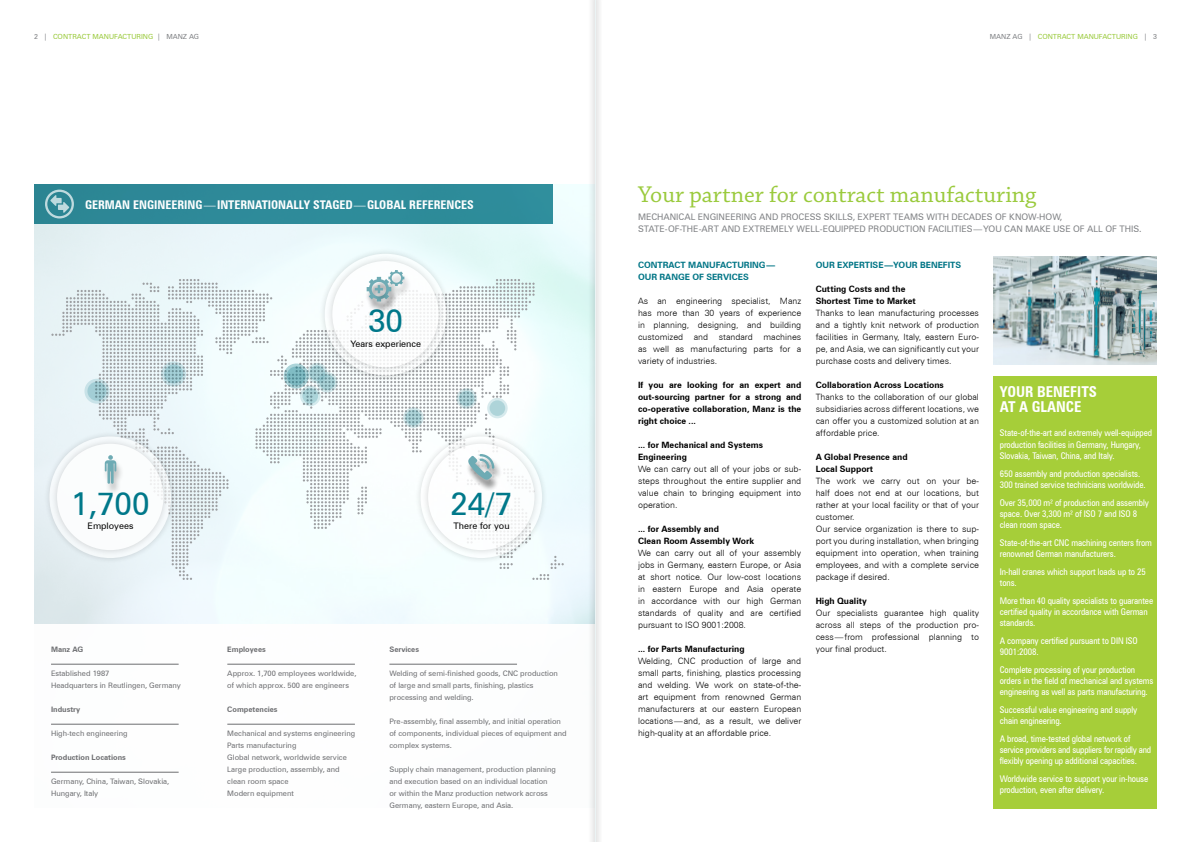
<style>
.page{position:relative;width:1191px;height:842px;background:#fff}
.page>*{position:absolute;margin:0;border:0;box-sizing:border-box;transform-origin:0 0}
.t1{font:31.6px "Zurich BT";color:#00788a}
.t2{font:24px "Chaparral Pro";color:#9aca3c}
.t3{font:700 condensed 15px/15px "Zurich BT";color:#fff}
.t4{font:700 condensed 12px "Zurich BT";color:#fff}
.t5{font:condensed 9.2px/11px "Zurich BT";letter-spacing:-.01em;color:#fff}
.t6{font:9px/12px "Zurich BT";color:#808285}
.t7{font:9px "Zurich BT";color:#000}
.t8{font:300 8.7px/12px "Zurich BT";color:#000;text-align:justify}
.t9{font:700 8.7px/12px "Zurich BT";color:#000}
.t10{font:700 8.7px/12px "Zurich BT";color:#007586}
.t11{font:7.5px/12px "Zurich BT";color:#6d6e71}
.t12{font:700 7.5px "Zurich BT";color:#6d6e71}
.t13{font:7px "Zurich BT";color:#9aca3c}
.s1{color:#808285}
.s2{font-weight:300;font-stretch:normal}
</style>
<div class="page">
<img style="left:34px;top:184px;width:554px;height:440px">
<div style="left:34px;top:184px;width:519px;height:39px;background:#2e8b99"></div>
<div style="left:45px;top:190px;width:29px;height:28px;border:2px solid #fff;border-radius:50%"></div>
<svg style="left:50px;top:195px;width:19px;height:18px"></svg>
<hr style="left:51px;top:664px;width:128px;height:1px;background:#6d6e71">
<hr style="left:51px;top:724px;width:128px;height:1px;background:#6d6e71">
<hr style="left:51px;top:772px;width:128px;height:1px;background:#6d6e71">
<hr style="left:227px;top:664px;width:128px;height:1px;background:#6d6e71">
<hr style="left:227px;top:724px;width:128px;height:1px;background:#6d6e71">
<div style="left:43px;top:430px;width:134px;height:134px;background:#e5eef2"></div>
<div style="left:318px;top:247px;width:135px;height:135px;background:#ecfcfd"></div>
<div style="left:326px;top:254px;width:119px;height:120px;background:#000;opacity:.25"></div>
<div style="left:332px;top:261px;width:107px;height:106px;background:#fff;border-radius:50%"></div>
<svg style="left:51px;top:270px;width:513px;height:310px"></svg>
<svg style="left:284px;top:363px;width:25px;height:25px"></svg>
<svg style="left:287px;top:366px;width:19px;height:20px"></svg>
<svg style="left:307px;top:363px;width:20px;height:20px"></svg>
<svg style="left:317px;top:372px;width:20px;height:21px"></svg>
<svg style="left:403px;top:407px;width:21px;height:21px"></svg>
<svg style="left:300px;top:386px;width:20px;height:20px"></svg>
<svg style="left:456px;top:388px;width:21px;height:21px"></svg>
<div style="left:487px;top:398px;width:20px;height:20px;background:#d7eaed;border-radius:50%"></div>
<svg style="left:309px;top:365px;width:16px;height:16px"></svg>
<svg style="left:319px;top:374px;width:16px;height:16px"></svg>
<svg style="left:405px;top:410px;width:16px;height:15px"></svg>
<svg style="left:302px;top:388px;width:16px;height:16px"></svg>
<svg style="left:459px;top:391px;width:15px;height:15px"></svg>
<svg style="left:489px;top:400px;width:16px;height:16px"></svg>
<svg style="left:161px;top:361px;width:25px;height:25px"></svg>
<svg style="left:164px;top:364px;width:19px;height:19px"></svg>
<svg style="left:84px;top:379px;width:25px;height:25px"></svg>
<svg style="left:87px;top:382px;width:19px;height:19px"></svg>
<hr style="left:389px;top:664px;width:128px;height:1px;background:#6d6e71">
<div style="left:993px;top:376px;width:164px;height:432px;background:#a6ce39"></div>
<img style="left:993px;top:256px;width:164px;height:108px">
<div style="left:588px;top:0;width:14px;height:842px;background:#000;opacity:.75"></div>
<hr style="left:595px;top:0;width:1px;height:842px;background:#ebf3f4">
<p class="t13" style="left:34px;top:32px;width:167px"><span class="s1">2 |</span> CONTRACT MANUFACTURING <span class="s1">| MANZ AG</span></p>
<p class="t13" style="left:990px;top:32px;width:169px"><span class="s1">MANZ AG |</span> CONTRACT MANUFACTURING <span class="s1">| 3</span></p>
<h3 class="t4" style="left:85px;top:197px;width:390px">GERMAN ENGINEERING<span class="s2">—</span>INTERNATIONALLY STAGED<span class="s2">—</span>GLOBAL REFERENCES</h3>
<h1 class="t1" style="left:368px;top:302px;width:36px">30</h1>
<p class="t7" style="left:350px;top:338px;width:72px">Years experience</p>
<h1 class="t1" style="left:71px;top:484px;width:80px">1,700</h1>
<p class="t7" style="left:88px;top:521px;width:47px">Employees</p>
<p class="t12" style="left:51px;top:645px;width:34px">Manz AG</p>
<p class="t11" style="left:51px;top:668px;width:131px">Established 1987<br>Headquarters in Reutlingen, Germany</p>
<p class="t12" style="left:51px;top:705px;width:31px">Industry</p>
<p class="t11" style="left:51px;top:728px;width:78px">High-tech engineering</p>
<p class="t12" style="left:51px;top:753px;width:76px">Production Locations</p>
<p class="t11" style="left:51px;top:776px;width:120px">Germany, China, Taiwan, Slovakia,<br>Hungary, Italy</p>
<h1 class="t1" style="left:450px;top:484px;width:63px">24/7</h1>
<p class="t7" style="left:453px;top:521px;width:58px">There for you</p>
<p class="t12" style="left:227px;top:645px;width:40px">Employees</p>
<p class="t11" style="left:227px;top:668px;width:131px">Approx. 1,700 employees worldwide, of which approx. 500 are engineers</p>
<p class="t12" style="left:227px;top:705px;width:52px">Competencies</p>
<p class="t11" style="left:227px;top:728px;width:129px">Mechanical and systems engineering<br>Parts manufacturing<br>Global network, worldwide service<br>Large production, assembly, and clean room space<br>Modern equipment</p>
<p class="t12" style="left:389px;top:645px;width:31px">Services</p>
<p class="t11" style="left:389px;top:668px;width:170px">Welding of semi-finished goods, CNC production of large and small parts, finishing, plastics processing and welding.</p>
<p class="t11" style="left:389px;top:716px;width:179px">Pre-assembly, final assembly, and initial operation of components, individual pieces of equipment and complex systems.</p>
<p class="t11" style="left:389px;top:764px;width:168px">Supply chain management, production planning and execution based on an individual location or within the Manz production network across Germany, eastern Europe, and Asia.</p>
<h2 class="t2" style="left:638px;top:181px;width:400px">Your partner for contract manufacturing</h2>
<p class="t6" style="left:638px;top:211px;width:505px">MECHANICAL ENGINEERING AND PROCESS SKILLS, EXPERT TEAMS WITH DECADES OF KNOW-HOW,<br>STATE-OF-THE-ART AND EXTREMELY WELL-EQUIPPED PRODUCTION FACILITIES—YOU CAN MAKE USE OF ALL OF THIS.</p>
<p class="t10" style="left:638px;top:259px;width:139px">CONTRACT MANUFACTURING—<br>OUR RANGE OF SERVICES</p>
<p class="t8" style="left:638px;top:295px;width:165px">As an engineering specialist, Manz has more than 30 years of experience in planning, designing, and building customized and standard machines as well as manufacturing parts for a variety of industries.</p>
<p class="t9" style="left:638px;top:379px;width:165px;text-align:justify">If you are looking for an expert and out-sourcing partner for a strong and co-operative collaboration, Manz is the right choice ...</p>
<p class="t9" style="left:638px;top:439px;width:127px">... for Mechanical and Systems<br>Engineering</p>
<p class="t8" style="left:638px;top:463px;width:165px">We can carry out all of your jobs or sub&shy;steps throughout the entire supplier and value chain to bringing equipment into operation.</p>
<p class="t9" style="left:638px;top:523px;width:118px">... for Assembly and<br>Clean Room Assembly Work</p>
<p class="t8" style="left:638px;top:547px;width:165px">We can carry out all of your assembly jobs in Germany, eastern Europe, or Asia at short notice. Our low-cost locations in eastern Europe and Asia operate in accordance with our high German standards of quality and are certified pursuant to ISO 9001:2008.</p>
<p class="t9" style="left:638px;top:643px;width:108px">... for Parts Manufacturing</p>
<p class="t8" style="left:638px;top:655px;width:165px">Welding, CNC production of large and small parts, finishing, plastics processing and welding. We work on state-of-the&shy;art equipment from renowned German manufacturers at our eastern European locations—and, as a result, we deliver high-quality at an affordable price.</p>
<p class="t10" style="left:815px;top:259px;width:147px">OUR EXPERTISE—YOUR BENEFITS</p>
<p class="t9" style="left:815px;top:283px;width:102px">Cutting Costs and the<br>Shortest Time to Market</p>
<p class="t8" style="left:815px;top:307px;width:165px">Thanks to lean manufacturing processes and a tightly knit network of production facilities in Germany, Italy, eastern Euro&shy;pe, and Asia, we can significantly cut your purchase costs and delivery times.</p>
<p class="t9" style="left:815px;top:379px;width:130px">Collaboration Across Locations</p>
<p class="t8" style="left:815px;top:391px;width:165px">Thanks to the collaboration of our global subsidiaries across different locations, we can offer you a customized solution at an affordable price.</p>
<p class="t9" style="left:815px;top:451px;width:93px">A Global Presence and<br>Local Support</p>
<p class="t8" style="left:815px;top:475px;width:165px;text-align:left">The work we carry out on your be&shy;half does not end at our locations, but rather at your local facility or that of your customer.<br>Our service organization is there to sup&shy;port you during installation, when bringing equipment into operation, when training employees, and with a complete service package if desired.</p>
<p class="t9" style="left:815px;top:595px;width:53px">High Quality</p>
<p class="t8" style="left:815px;top:607px;width:165px">Our specialists guarantee high quality across all steps of the production pro&shy;cess—from professional planning to your final product.</p>
<h3 class="t3" style="left:999px;top:384px;width:99px">YOUR BENEFITS<br>AT A GLANCE</h3>
<p class="t5" style="left:999px;top:428px;width:154px">State-of-the-art and extremely well-equipped production facilities in Germany, Hungary,<br>Slovakia, Taiwan, China, and Italy.</p>
<p class="t5" style="left:999px;top:468px;width:147px">650 assembly and production specialists.<br>300 trained service technicians worldwide.</p>
<p class="t5" style="left:999px;top:497px;width:151px">Over 35,000 m² of production and assembly space. Over 3,300 m² of ISO 7 and ISO 8 clean room space.</p>
<p class="t5" style="left:999px;top:537px;width:154px">State-of-the-art CNC machining centers from renowned German manufacturers.</p>
<p class="t5" style="left:999px;top:566px;width:148px">In-hall cranes which support loads up to 25 tons.</p>
<p class="t5" style="left:999px;top:595px;width:155px">More than 40 quality specialists to guarantee certified quality in accordance with German standards.</p>
<p class="t5" style="left:999px;top:635px;width:139px">A company certified pursuant to DIN ISO<br>9001:2008.</p>
<p class="t5" style="left:999px;top:664px;width:155px">Complete processing of your production orders in the field of mechanical and systems engineering as well as parts manufacturing.</p>
<p class="t5" style="left:999px;top:704px;width:139px">Successful value engineering and supply chain engineering.</p>
<p class="t5" style="left:999px;top:733px;width:153px">A broad, time-tested global network of service providers and suppliers for rapidly and flexibly opening up additional capacities.</p>
<p class="t5" style="left:999px;top:773px;width:150px">Worldwide service to support your in-house production, even after delivery.</p>
</div>
